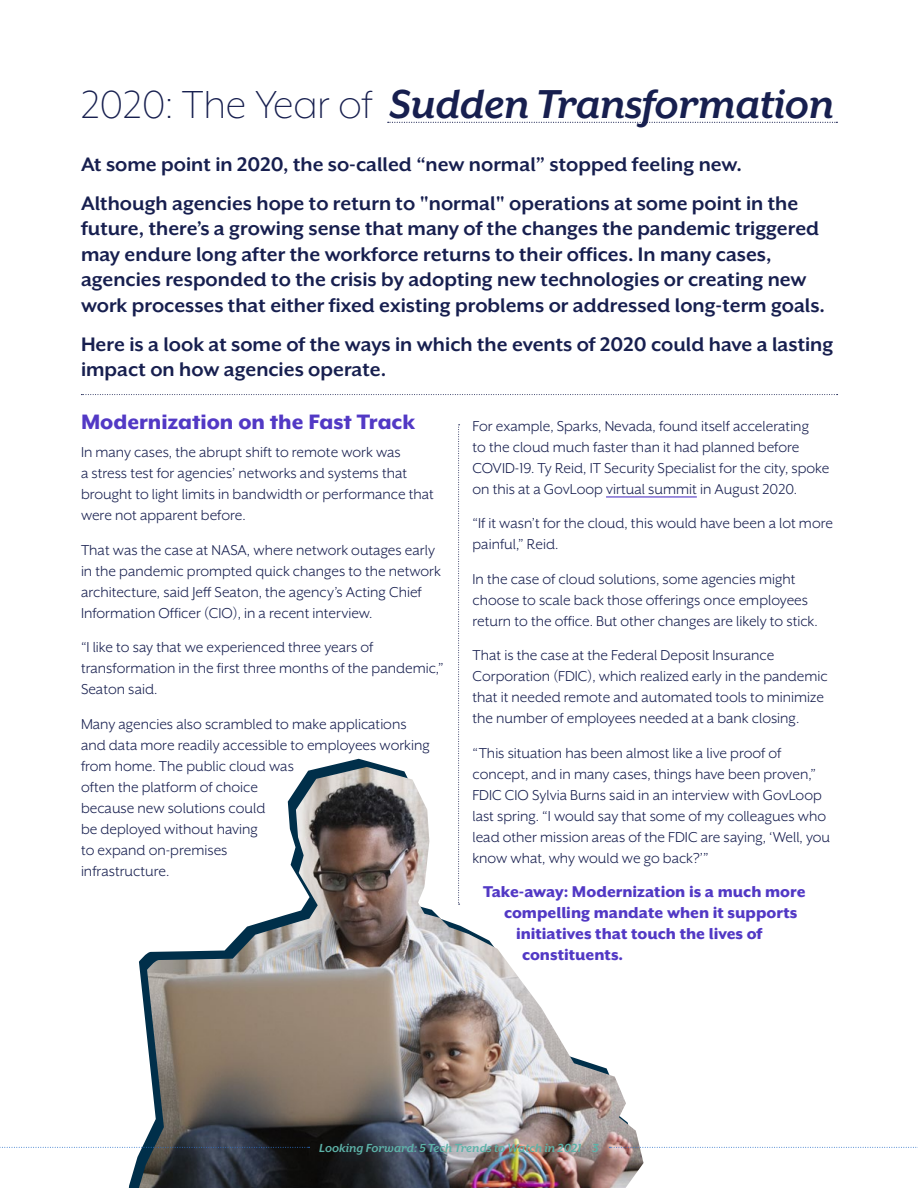
<style>
.page{position:relative;width:918px;height:1188px;background:#fff}
.page>*{position:absolute;margin:0;border:0;box-sizing:border-box;transform-origin:0 0}
.t1{font:italic 700 46.5px "Mr Eaves XL San OT";letter-spacing:-.01em;color:#171f4f}
.t2{font:800 24px "Mr Eaves XL Mod OT";color:#5239c5}
.t3{font:700 22.5px/25.5px "Mr Eaves XL San OT";color:#171f4f}
.t4{font:800 18px "Mr Eaves XL San OT";color:#5239c5}
.t5{font:16.5px/21px "Mr Eaves XL San OT";color:#171f4f}
.t6{font:italic 700 13.5px "Mr Eaves XL San OT";color:#5db2a8}
.s1{font-family:"Mr Eaves XL Mod OT";font-weight:300;font-style:normal;font-size:45px}
</style>
<div class="page">
<img style="left:139px;top:767px;width:505px;height:421px">
<svg style="left:0;top:1147px;width:310px;height:1px"></svg>
<svg style="left:609px;top:1147px;width:309px;height:1px"></svg>
<hr style="left:606px;top:496px;width:91px;height:2px;background:#5239c5">
<svg style="left:388px;top:122px;width:449px;height:1px"></svg>
<svg style="left:458px;top:424px;width:2px;height:481px"></svg>
<svg style="left:81px;top:394px;width:757px;height:1px"></svg>
<h1 class="t1" style="left:81px;top:81px;width:755px"><span class="s1">2020: The Year of</span> Sudden Transformation</h1>
<h3 class="t3" style="left:81px;top:144px;width:719px;line-height:39px">At some point in 2020, the so-called “new normal” stopped feeling new.<br>Although agencies hope to return to "normal" operations at some point in the</h3>
<p class="t3" style="left:81px;top:216px;width:746px">future, there’s a growing sense that many of the changes the pandemic triggered may endure long after the workforce returns to their offices. In many cases, agencies responded to the crisis by adopting new technologies or creating new work processes that either fixed existing problems or addressed long-term goals.</p>
<h3 class="t3" style="left:81px;top:331px;width:754px">Here is a look at some of the ways in which the events of 2020 could have a lasting impact on how agencies operate.</h3>
<h2 class="t2" style="left:81px;top:410px;width:336px">Modernization on the Fast Track</h2>
<p class="t5" style="left:81px;top:442px;width:354px">In many cases, the abrupt shift to remote work was<br>a stress test for agencies’ networks and systems that brought to light limits in bandwidth or performance that were not apparent before.</p>
<p class="t5" style="left:81px;top:539px;width:361px">That was the case at NASA, where network outages early in the pandemic prompted quick changes to the network architecture, said Jeff Seaton, the agency’s Acting Chief Information Officer (CIO), in a recent interview.</p>
<p class="t5" style="left:81px;top:637px;width:364px">“I like to say that we experienced three years of transformation in the first three months of the pandemic,”<br>Seaton said.</p>
<p class="t5" style="left:81px;top:713px;width:350px">Many agencies also scrambled to make applications and data more readily accessible to employees working from home. The public cloud was<br>often the platform of choice<br>because new solutions could<br>be deployed without having<br>to expand on-premises<br>infrastructure.</p>
<p class="t5" style="left:472px;top:415px;width:358px">For example, Sparks, Nevada, found itself accelerating<br>to the cloud much faster than it had planned before COVID-19. Ty Reid, IT Security Specialist for the city, spoke on this at a GovLoop virtual summit in August 2020.</p>
<p class="t5" style="left:472px;top:513px;width:362px">“If it wasn’t for the cloud, this would have been a lot more painful,” Reid.</p>
<p class="t5" style="left:472px;top:569px;width:347px">In the case of cloud solutions, some agencies might choose to scale back those offerings once employees return to the office. But other changes are likely to stick.</p>
<p class="t5" style="left:472px;top:645px;width:357px">That is the case at the Federal Deposit Insurance Corporation (FDIC), which realized early in the pandemic that it needed remote and automated tools to minimize the number of employees needed at a bank closing.</p>
<p class="t5" style="left:472px;top:743px;width:359px">“This situation has been almost like a live proof of concept, and in many cases, things have been proven,” FDIC CIO Sylvia Burns said in an interview with GovLoop last spring. “I would say that some of my colleagues who lead other mission areas of the FDIC are saying, ‘Well, you know what, why would we go back?’”</p>
<p class="t4" style="left:483px;top:883px;width:324px">Take-away: Modernization is a much more</p>
<p class="t4" style="left:504px;top:904px;width:295px">compelling mandate when it supports</p>
<p class="t4" style="left:516px;top:925px;width:248px">initiatives that touch the lives of</p>
<p class="t4" style="left:522px;top:946px;width:103px">constituents.</p>
<p class="t6" style="left:319px;top:1141px;width:281px">Looking Forward: 5 Tech Trends to Watch in 2021 3</p>
</div>
